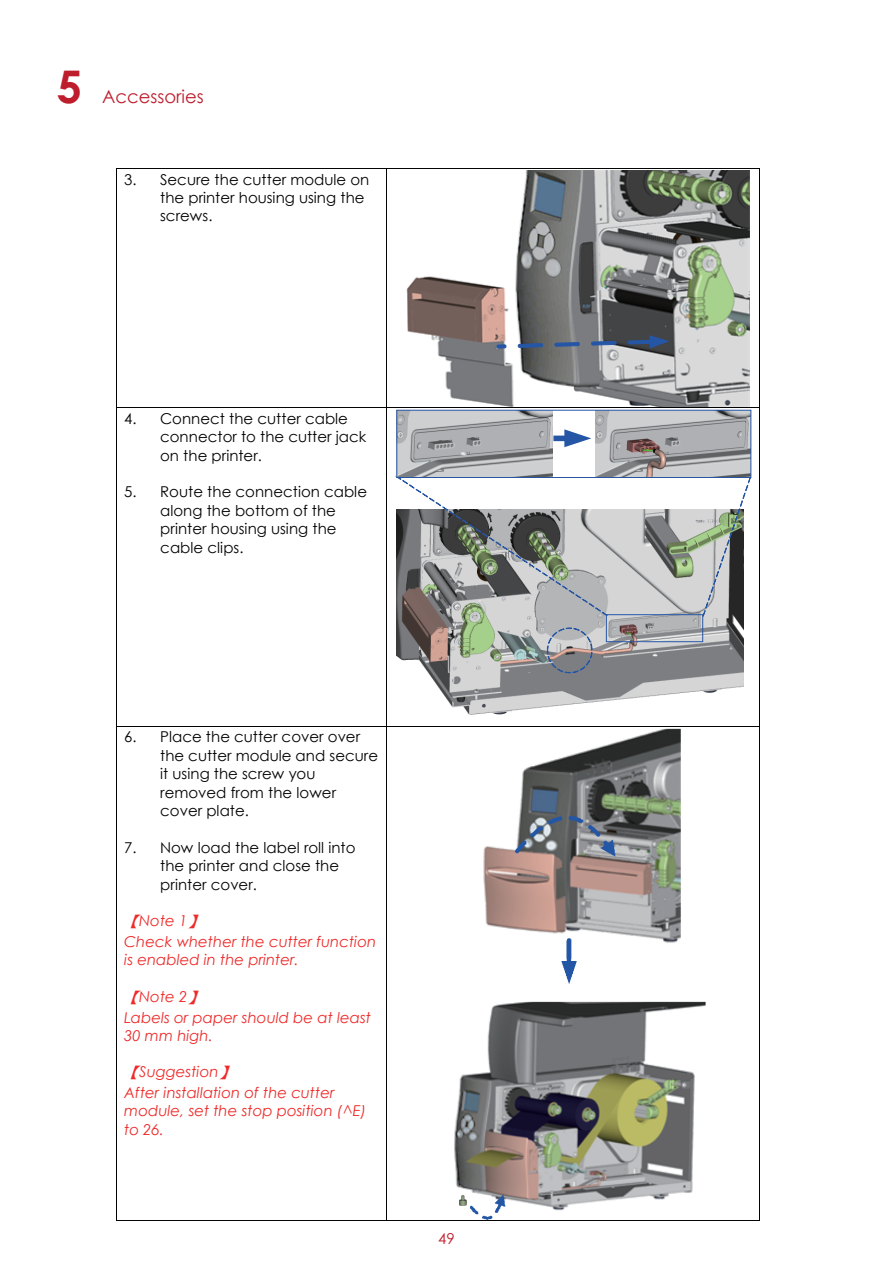
<style>
.page{position:relative;width:893px;height:1263px;background:#fff}
.page>*{position:absolute;margin:0;border:0;box-sizing:border-box;transform-origin:0 0}
.t1{font:700 45px "Century Gothic";color:#be1d2c}
.t2{font:18px "Century Gothic";color:#be1d2c}
.t3{font:15px/18.5px "Century Gothic";letter-spacing:.005em;color:#030303}
.t4{font:italic 15px/20.7px "Century Gothic";letter-spacing:.005em;color:#ee2a29}
.t5{font:15px "Century Gothic";color:#c01e2d}
.s1{font-family:"Ming Li U"}
</style>
<div class="page">
<img style="left:406px;top:171px;width:343px;height:235px">
<svg style="left:497px;top:335px;width:172px;height:13px;background:#626d81"></svg>
<hr style="left:116px;top:168px;width:270px;height:1px;background:#030303">
<hr style="left:387px;top:168px;width:372px;height:1px;background:#030303">
<hr style="left:116px;top:169px;width:1px;height:239px;background:#030303">
<hr style="left:386px;top:169px;width:1px;height:239px;background:#030303">
<hr style="left:759px;top:169px;width:1px;height:239px;background:#030303">
<img style="left:396px;top:510px;width:347px;height:205px">
<div style="left:606px;top:614px;width:97px;height:28px;border:1px solid #2556a6"></div>
<svg style="left:396px;top:476px;width:211px;height:140px"></svg>
<svg style="left:703px;top:478px;width:47px;height:138px"></svg>
<svg style="left:547px;top:628px;width:45px;height:45px;background:#9a9ba2"></svg>
<img style="left:595px;top:412px;width:154px;height:64px">
<div style="left:556px;top:436px;width:10px;height:5px;background:#2556a6"></div>
<svg style="left:564px;top:429px;width:27px;height:18px"></svg>
<img style="left:399px;top:412px;width:153px;height:64px">
<div style="left:397px;top:410px;width:354px;height:68px;border:1px solid #2556a6"></div>
<hr style="left:116px;top:408px;width:270px;height:1px;background:#030303">
<hr style="left:387px;top:408px;width:372px;height:1px;background:#030303">
<hr style="left:116px;top:408px;width:1px;height:318px;background:#030303">
<hr style="left:386px;top:408px;width:1px;height:318px;background:#030303">
<hr style="left:759px;top:408px;width:1px;height:318px;background:#030303">
<img style="left:454px;top:728px;width:252px;height:492px">
<hr style="left:116px;top:726px;width:270px;height:1px;background:#030303">
<hr style="left:387px;top:726px;width:372px;height:1px;background:#030303">
<hr style="left:116px;top:727px;width:1px;height:493px;background:#030303">
<hr style="left:116px;top:1220px;width:270px;height:1px;background:#030303">
<hr style="left:386px;top:727px;width:1px;height:493px;background:#030303">
<hr style="left:387px;top:1220px;width:372px;height:1px;background:#030303">
<hr style="left:759px;top:727px;width:1px;height:493px;background:#030303">
<p class="t1" style="left:57px;top:52px;width:27px">5</p>
<p class="t2" style="left:102px;top:84px;width:103px">Accessories</p>
<p class="t3" style="left:160px;top:170px;width:211px;text-indent:-36px">3. Secure the cutter module on the printer housing using the screws.</p>
<p class="t3" style="left:160px;top:409px;width:208px;text-indent:-36px">4. Connect the cutter cable connector to the cutter jack on the printer.</p>
<p class="t3" style="left:160px;top:482px;width:208px;text-indent:-36px">5. Route the connection cable along the bottom of the printer housing using the cable clips.</p>
<p class="t3" style="left:160px;top:727px;width:219px;text-indent:-36px">6. Place the cutter cover over the cutter module and secure it using the screw you removed from the lower cover plate.</p>
<p class="t3" style="left:160px;top:838px;width:197px;text-indent:-36px">7. Now load the label roll into the printer and close the printer cover.</p>
<p class="t4" style="left:124px;top:910px;width:254px"><span class="s1">【</span>Note 1<span class="s1">】<br></span>Check whether the cutter function</p>
<p class="t4" style="left:124px;top:949px;width:176px">is enabled in the printer.</p>
<p class="t4" style="left:124px;top:986px;width:248px"><span class="s1">【</span>Note 2<span class="s1">】<br></span>Labels or paper should be at least</p>
<p class="t4" style="left:124px;top:1025px;width:90px">30 mm high.</p>
<p class="t4" style="left:124px;top:1061px;width:212px"><span class="s1">【</span>Suggestion<span class="s1">】<br></span>After installation of the cutter</p>
<p class="t4" style="left:124px;top:1101px;width:244px;line-height:18.5px">module, set the stop position (^E) to 26.</p>
<p class="t5" style="left:438px;top:1228px;width:18px">49</p>
</div>
